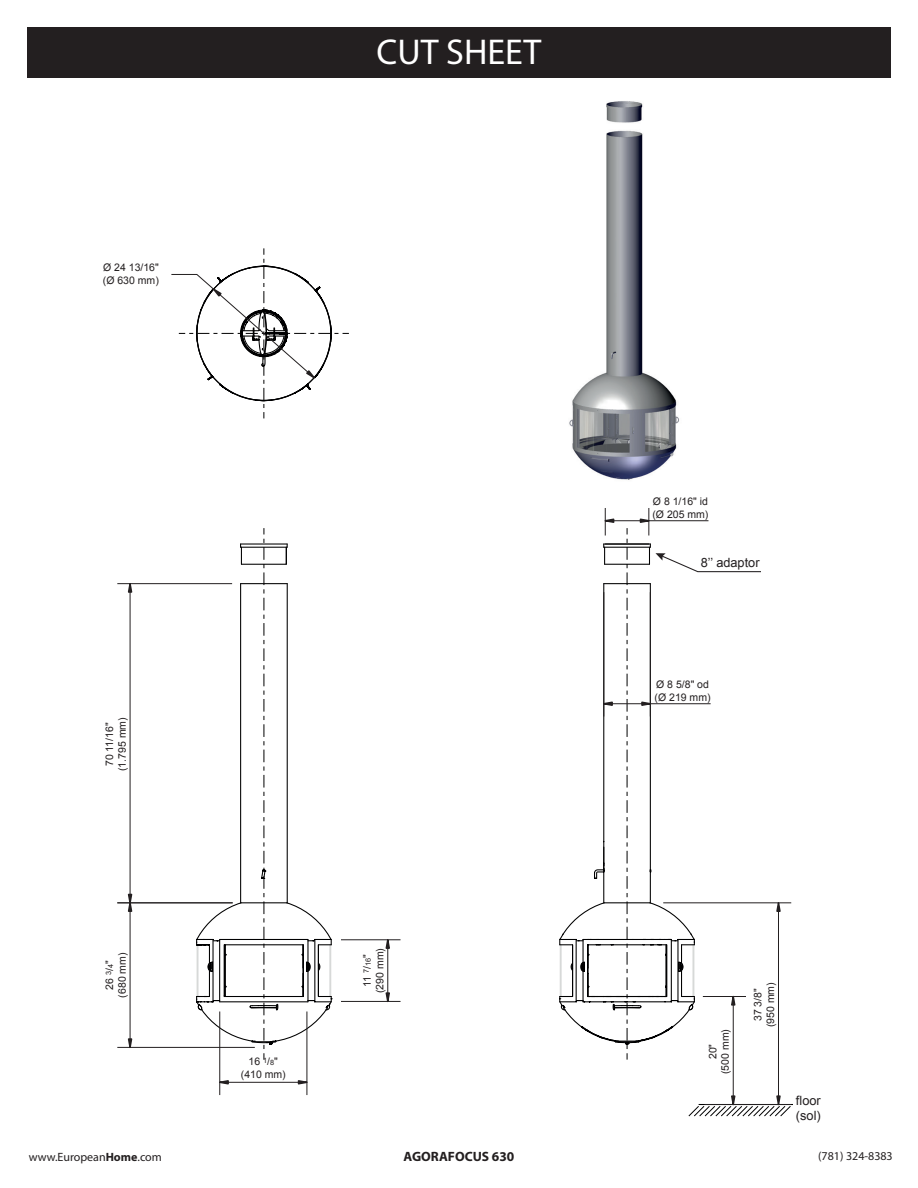
<style>
.page{position:relative;width:918px;height:1188px;background:#fff}
.page>*{position:absolute;margin:0;border:0;box-sizing:border-box;transform-origin:0 0}
.t1{font:36px "Myriad Pro";color:#fff}
.t2{font:700 13.5px "Myriad Pro";color:#231f20}
.t3{font:12.75px/15.3px "Arial";color:#231f20}
.t4{font:12px "Myriad Pro";color:#231f20}
.t5{font:10.5px/12.6px "Arial";color:#231f20;text-align:center}
.s1{font-size:7.35px}
.s2{font-weight:700}
</style>
<div class="page">
<div style="left:27px;top:27px;width:864px;height:51px;background:#231f20"></div>
<img style="left:569px;top:101px;width:110px;height:379px">
<hr style="left:699px;top:1104px;width:94px;height:1px;background:#000001">
<svg style="left:196px;top:528px;width:136px;height:532px"></svg>
<hr style="left:130px;top:903px;width:1px;height:144px;background:#231f20">
<hr style="left:117px;top:1047px;width:138px;height:1px;background:#231f20">
<svg style="left:127px;top:1037px;width:6px;height:11px"></svg>
<hr style="left:388px;top:940px;width:1px;height:61px;background:#231f20">
<hr style="left:341px;top:940px;width:60px;height:1px;background:#231f20">
<hr style="left:341px;top:1001px;width:60px;height:1px;background:#231f20">
<svg style="left:385px;top:939px;width:6px;height:11px"></svg>
<svg style="left:385px;top:991px;width:6px;height:12px"></svg>
<hr style="left:220px;top:1082px;width:87px;height:1px;background:#231f20">
<hr style="left:220px;top:1011px;width:1px;height:84px;background:#231f20">
<hr style="left:307px;top:1011px;width:1px;height:84px;background:#231f20">
<svg style="left:219px;top:1079px;width:11px;height:7px"></svg>
<svg style="left:297px;top:1079px;width:11px;height:7px"></svg>
<hr style="left:130px;top:584px;width:1px;height:319px;background:#231f20">
<hr style="left:117px;top:583px;width:115px;height:1px;background:#231f20">
<hr style="left:117px;top:903px;width:116px;height:1px;background:#231f20">
<svg style="left:127px;top:583px;width:6px;height:11px"></svg>
<svg style="left:127px;top:893px;width:6px;height:20px"></svg>
<hr style="left:778px;top:903px;width:1px;height:202px;background:#231f20">
<hr style="left:663px;top:903px;width:128px;height:1px;background:#231f20">
<svg style="left:775px;top:902px;width:7px;height:10px"></svg>
<hr style="left:733px;top:997px;width:1px;height:108px;background:#231f20">
<svg style="left:559px;top:508px;width:203px;height:552px"></svg>
<svg style="left:688px;top:1094px;width:103px;height:23px"></svg>
<svg style="left:171px;top:248px;width:178px;height:171px"></svg>
<p class="t5" style="left:103px;top:261px;width:58px;text-align:left">Ø 24 13/16" (Ø 630 mm)</p>
<p class="t5" style="left:103px;top:771px;width:55px;rotate:-90deg">70 11/16" (1.795 mm)</p>
<h1 class="t1" style="left:377px;top:29px;width:166px">CUT SHEET</h1>
<p class="t5" style="left:103px;top:998px;width:46px;rotate:-90deg">26 <sup>3</sup>/<span class="s1">4</span>" (680 mm)</p>
<p class="t5" style="left:361px;top:993px;width:46px;rotate:-90deg">11 <sup>7</sup>/<span class="s1">16</span>" (290 mm)</p>
<p class="t5" style="left:241px;top:1056px;width:46px">16 <sup>1</sup>/<span class="s1">8</span>" (410 mm)</p>
<p class="t5" style="left:652px;top:495px;width:58px;text-align:left">Ø 8 1/16" id (Ø 205 mm)</p>
<p class="t3" style="left:701px;top:555px;width:60px">8’’ adaptor</p>
<p class="t5" style="left:655px;top:678px;width:58px;text-align:left">Ø 8 5/8" od (Ø 219 mm)</p>
<p class="t5" style="left:707px;top:1074px;width:46px;rotate:-90deg">20"<br>(500 mm)</p>
<p class="t5" style="left:752px;top:1027px;width:46px;rotate:-90deg">37 3/8" (950 mm)</p>
<p class="t3" style="left:796px;top:1093px;width:26px">floor (sol)</p>
<p class="t4" style="left:29px;top:1150px;width:135px">www.European<span class="s2">Home</span>.com</p>
<p class="t2" style="left:404px;top:1148px;width:112px">AGORAFOCUS 630</p>
<p class="t4" style="left:818px;top:1149px;width:76px">(781) 324-8383</p>
</div>
